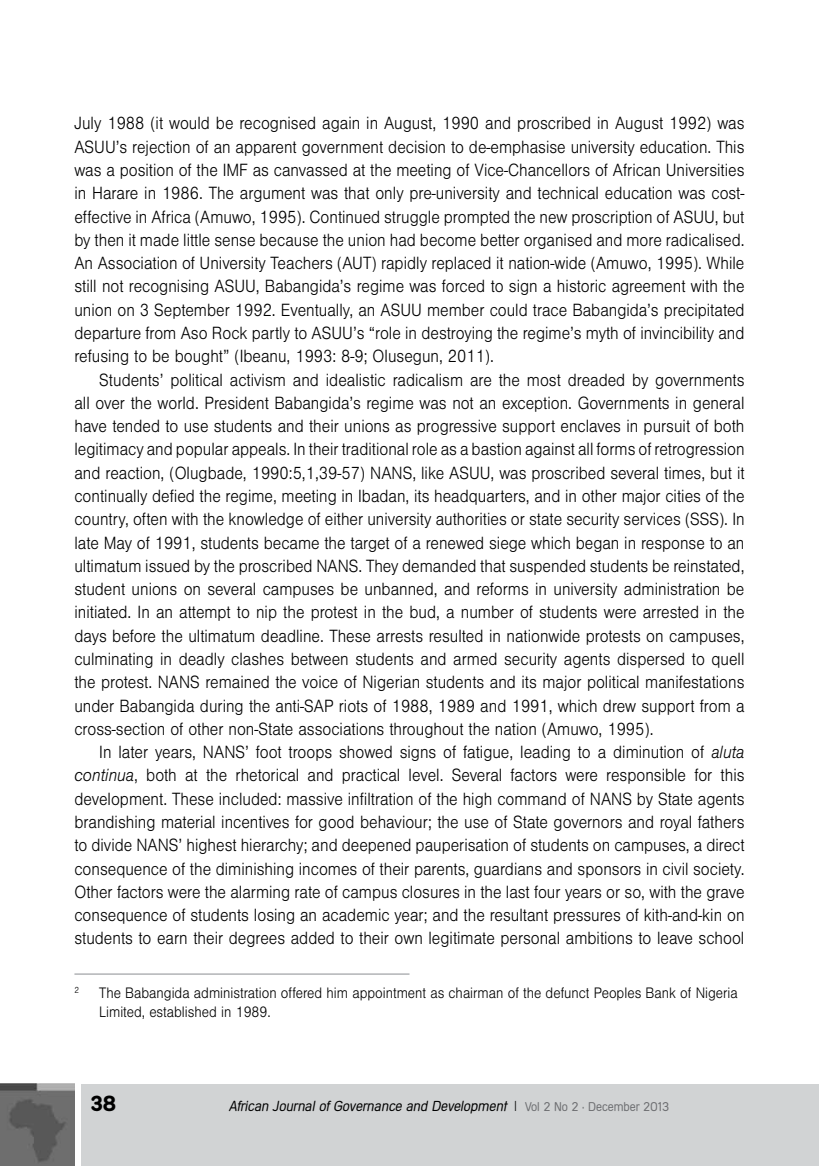
<style>
.page{position:relative;width:819px;height:1166px;background:#fff}
.page>*{position:absolute;margin:0;border:0;box-sizing:border-box;transform-origin:0 0}
.t1{font:700 21px "Mercedes";color:#000}
.t2{font:300 18.38px/23.3px "Nimbus San T";color:#000;text-align:justify;scale:.9 1}
.t3{font:300 15.75px/18.9px "Nimbus San T";color:#000;scale:.9 1}
.t4{font:italic 300 14px "Mercedes";color:#000}
.t5{font:300 9.1px "Nimbus San T";color:#000;scale:.9 1}
.s1{font-style:italic}
.s2{font-style:normal}
.s3{font-style:normal;font-size:12.25px;color:#6d6e71}
</style>
<div class="page">
<div style="left:81px;top:1084px;width:738px;height:82px;background:#d1d3d4"></div>
<img style="left:0;top:1083px;width:74px;height:83px">
<hr style="left:74px;top:973px;width:335px;height:2px;background:#bcbec0">
<p class="t2" style="left:74px;top:112px;width:746px">July 1988 (it would be recognised again in August, 1990 and proscribed in August 1992) was ASUU’s rejection of an apparent government decision to de-emphasise university education. This was a position of the IMF as canvassed at the meeting of Vice-Chancellors of African Universities in Harare in 1986. The argument was that only pre-university and technical education was cost&shy;effective in Africa (Amuwo, 1995). Continued struggle prompted the new proscription of ASUU, but by then it made little sense because the union had become better organised and more radicalised.<br>An Association of University Teachers (AUT) rapidly replaced it nation-wide (Amuwo, 1995). While still not recognising ASUU, Babangida’s regime was forced to sign a historic agreement with the union on 3 September 1992. Eventually, an ASUU member could trace Babangida’s precipitated departure from Aso Rock partly to ASUU’s “role in destroying the regime’s myth of invincibility and refusing to be bought” (Ibeanu, 1993: 8-9; Olusegun, 2011).</p>
<p class="t2" style="left:74px;top:368px;width:746px;text-indent:25px">Students’ political activism and idealistic radicalism are the most dreaded by governments all over the world. President Babangida’s regime was not an exception. Governments in general have tended to use students and their unions as progressive support enclaves in pursuit of both legitimacy and popular appeals. In their traditional role as a bastion against all forms of retrogression and reaction, (Olugbade, 1990:5,1,39-57) NANS, like ASUU, was proscribed several times, but it continually defied the regime, meeting in Ibadan, its headquarters, and in other major cities of the country, often with the knowledge of either university authorities or state security services (SSS). In late May of 1991, students became the target of a renewed siege which began in response to an ultimatum issued by the proscribed NANS. They demanded that suspended students be reinstated, student unions on several campuses be unbanned, and reforms in university administration be initiated. In an attempt to nip the protest in the bud, a number of students were arrested in the days before the ultimatum deadline. These arrests resulted in nationwide protests on campuses, culminating in deadly clashes between students and armed security agents dispersed to quell the protest. NANS remained the voice of Nigerian students and its major political manifestations under Babangida during the anti-SAP riots of 1988, 1989 and 1991, which drew support from a cross-section of other non-State associations throughout the nation (Amuwo, 1995).</p>
<p class="t2" style="left:74px;top:741px;width:746px;text-indent:25px">In later years, NANS’ foot troops showed signs of fatigue, leading to a diminution of <span class="s1">aluta continua</span>, both at the rhetorical and practical level. Several factors were responsible for this development. These included: massive infiltration of the high command of NANS by State agents brandishing material incentives for good behaviour; the use of State governors and royal fathers to divide NANS’ highest hierarchy; and deepened pauperisation of students on campuses, a direct consequence of the diminishing incomes of their parents, guardians and sponsors in civil society.<br>Other factors were the alarming rate of campus closures in the last four years or so, with the grave consequence of students losing an academic year; and the resultant pressures of kith-and-kin on students to earn their degrees added to their own legitimate personal ambitions to leave school</p>
<p class="t5" style="left:74px;top:985px;width:7px">2</p>
<p class="t3" style="left:99px;top:984px;width:711px">The Babangida administration offered him appointment as chairman of the defunct Peoples Bank of Nigeria<br>Limited, established in 1989.</p>
<p class="t1" style="left:91px;top:1090px;width:27px">38</p>
<p class="t4" style="left:229px;top:1098px;width:441px">African Journal of Governance and Development <span class="s2">|</span> <span class="s3">Vo l 2 N o 2 • D e c e m b e r 2 013</span></p>
</div>
